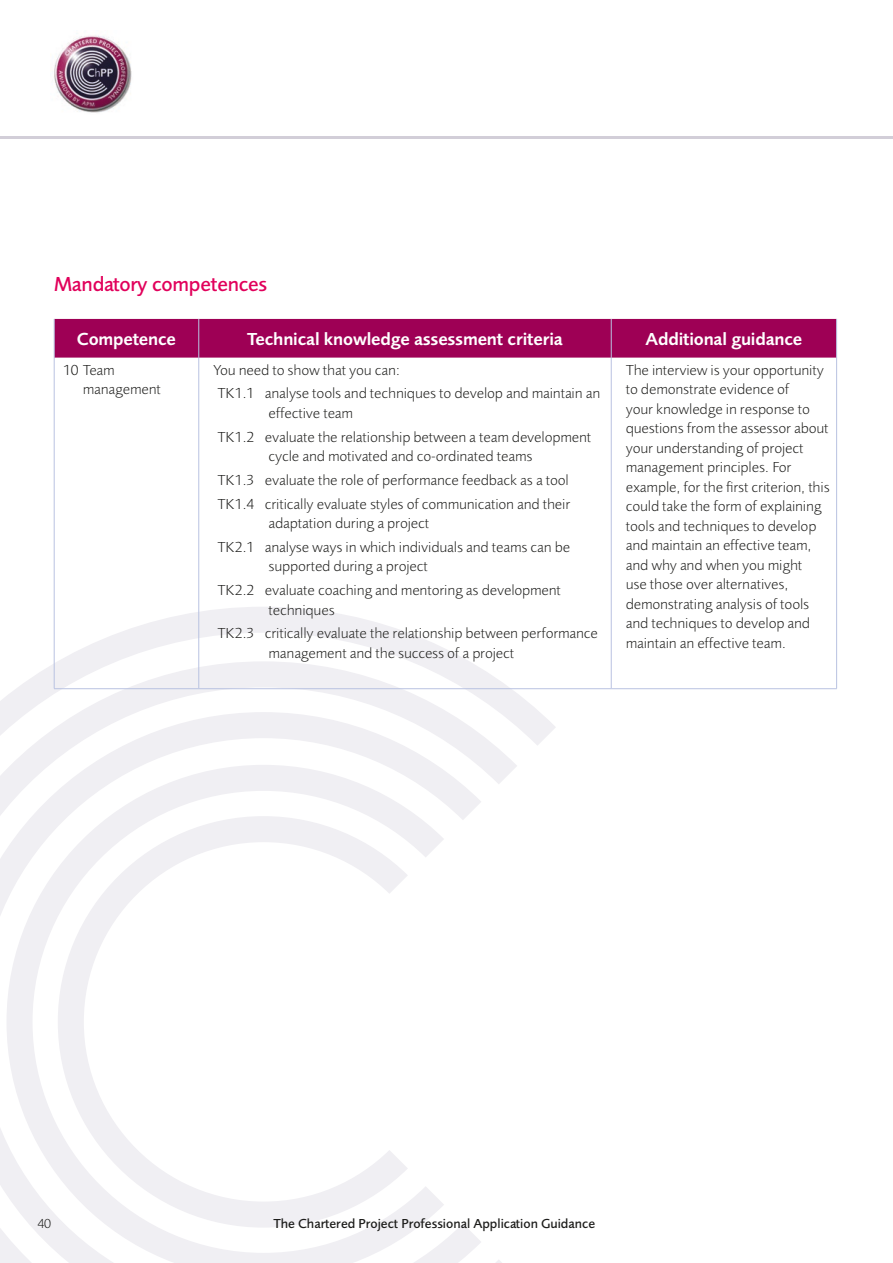
<style>
.page{position:relative;width:893px;height:1263px;background:#fff}
.page>*{position:absolute;margin:0;border:0;box-sizing:border-box;transform-origin:0 0}
.t1{font:500 21px "Foundry Sans";letter-spacing:-.01em;color:#e1005b}
.t2{font:600 18px "Foundry Sans";letter-spacing:-.01em;color:#fff}
.t3{font:300 15px/19.5px "Foundry Sans";color:#1d1d1b}
.t4{font:500 13.5px "Foundry Sans";color:#1d1d1b}
.t5{font:300 13.5px "Foundry Sans";color:#1d1d1b}
</style>
<div class="page">
<svg style="left:53px;top:607px;width:503px;height:138px"></svg>
<svg style="left:0;top:661px;width:517px;height:602px"></svg>
<svg style="left:0;top:712px;width:481px;height:551px"></svg>
<svg style="left:7px;top:765px;width:437px;height:498px"></svg>
<svg style="left:58px;top:816px;width:350px;height:411px"></svg>
<hr style="left:0;top:136px;width:893px;height:2px;background:#d2ced8">
<img style="left:54px;top:35px;width:78px;height:78px">
<div style="left:55px;top:319px;width:781px;height:39px;background:#9e0055"></div>
<hr style="left:54px;top:319px;width:1px;height:39px;background:#b9c2e1">
<hr style="left:198px;top:319px;width:1px;height:39px;background:#b9c2e1">
<hr style="left:611px;top:319px;width:1px;height:39px;background:#b9c2e1">
<hr style="left:836px;top:319px;width:1px;height:39px;background:#b9c2e1">
<hr style="left:54px;top:358px;width:1px;height:330px;background:#b9c2e1">
<hr style="left:54px;top:688px;width:145px;height:1px;background:#b9c2e1">
<hr style="left:198px;top:358px;width:1px;height:330px;background:#b9c2e1">
<hr style="left:199px;top:688px;width:412px;height:1px;background:#b9c2e1">
<hr style="left:611px;top:358px;width:1px;height:330px;background:#b9c2e1">
<hr style="left:611px;top:688px;width:226px;height:1px;background:#b9c2e1">
<hr style="left:836px;top:358px;width:1px;height:330px;background:#b9c2e1">
<h1 class="t1" style="left:54px;top:272px;width:215px">Mandatory competences</h1>
<p class="t2" style="left:77px;top:329px;width:101px">Competence</p>
<p class="t2" style="left:247px;top:329px;width:317px">Technical knowledge assessment criteria</p>
<p class="t2" style="left:645px;top:329px;width:158px">Additional guidance</p>
<p class="t3" style="left:83px;top:360px;width:80px;text-indent:-20px">10 Team management</p>
<p class="t3" style="left:213px;top:358px;width:388px;line-height:23.7px">You need to show that you can:<br>TK1.1 analyse tools and techniques to develop and maintain an</p>
<p class="t3" style="left:218px;top:401px;width:375px;line-height:23.7px;text-indent:51px">effective team<br>TK1.2 evaluate the relationship between a team development</p>
<p class="t3" style="left:218px;top:444px;width:354px;line-height:23.7px;text-indent:51px">cycle and motivated and co-ordinated teams<br>TK1.3 evaluate the role of performance feedback as a tool<br>TK1.4 critically evaluate styles of communication and their</p>
<p class="t3" style="left:218px;top:511px;width:354px;line-height:23.7px;text-indent:51px">adaptation during a project<br>TK2.1 analyse ways in which individuals and teams can be</p>
<p class="t3" style="left:218px;top:554px;width:345px;line-height:23.7px;text-indent:51px">supported during a project<br>TK2.2 evaluate coaching and mentoring as development</p>
<p class="t3" style="left:218px;top:598px;width:382px;line-height:23.7px;text-indent:51px">techniques<br>TK2.3 critically evaluate the relationship between performance</p>
<p class="t3" style="left:269px;top:643px;width:247px">management and the success of a project</p>
<p class="t3" style="left:626px;top:360px;width:205px">The interview is your opportunity to demonstrate evidence of<br>your knowledge in response to questions from the assessor about your understanding of project management principles. For example, for the first criterion, this could take the form of explaining tools and techniques to develop and maintain an effective team, and why and when you might<br>use those over alternatives, demonstrating analysis of tools and techniques to develop and maintain an effective team.</p>
<p class="t5" style="left:37px;top:1215px;width:15px">40</p>
<p class="t4" style="left:273px;top:1215px;width:323px">The Chartered Project Professional Application Guidance</p>
</div>
